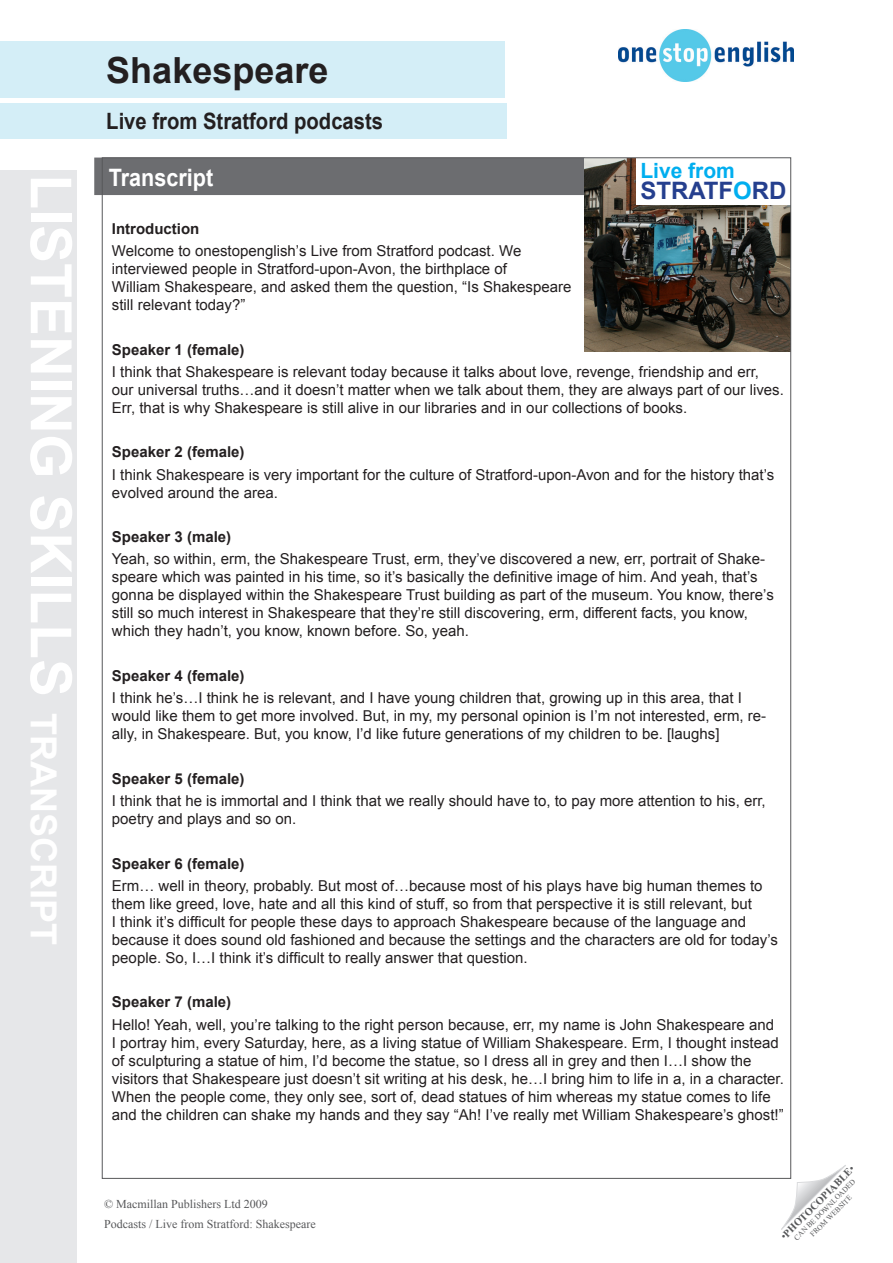
<style>
.page{position:relative;width:893px;height:1263px;background:#fff}
.page>*{position:absolute;margin:0;border:0;box-sizing:border-box;transform-origin:0 0}
.t1{font:700 57px "Arial";color:#fff}
.Title_in_blue_box{font:700 36px "Arial";color:#231f20}
.A_head{font:700 24px "Arial";color:#fff;scale:.9 1}
.t2{font:700 24px "Arial";color:#253f8e}
.Title_in_blue_box-2{font:700 22.5px "Arial";color:#231f20;scale:.9 1}
.t3{font:700 21px "Arial";color:#00aeef}
.t4{font:15px/18px "Arial";color:#231f20}
.t5{font:700 15px "Arial";color:#231f20}
.t6{font:12px "Times New Roman";color:#57585a}
.t7{font:700 10.5px "Times New Roman";color:#57585a}
.t8{font:7.5px/9px "Times New Roman";color:#57585a;text-align:center}
.s1{font-size:36px}
.s2{color:#00aeef}
.s3{font-weight:400}
</style>
<div class="page">
<img style="left:619px;top:30px;width:174px;height:51px">
<svg style="left:781px;top:1165px;width:65px;height:65px"></svg>
<div style="left:94px;top:158px;width:491px;height:37px;background:#6c6d70"></div>
<div style="left:0;top:41px;width:505px;height:57px;background:#d4eef7"></div>
<div style="left:0;top:103px;width:506px;height:35px;background:#d4eef7"></div>
<div style="left:0;top:170px;width:77px;height:1093px;background:#e6e7e9"></div>
<img style="left:585px;top:160px;width:204px;height:192px">
<div style="left:636px;top:158px;width:155px;height:47px;background:#fff"></div>
<p class="t1" style="left:89px;top:174px;width:772px;rotate:90deg">LISTENING SKILLS <span class="s1">TRANSCRIPT</span></p>
<p class="Title_in_blue_box" style="left:106px;top:46px;width:224px">Shakespeare</p>
<p class="Title_in_blue_box-2" style="left:106px;top:106px;width:309px">Live from Stratford podcasts</p>
<p class="A_head" style="left:109px;top:162px;width:118px">Transcript</p>
<p class="t3" style="left:640px;top:157px;width:96px">Live from</p>
<p class="t2" style="left:640px;top:174px;width:148px">STRATF<span class="s2">O</span>RD</p>
<p class="t5" style="left:112px;top:219px;width:89px">Introduction</p>
<p class="t4" style="left:112px;top:242px;width:461px">Welcome to onestopenglish’s Live from Stratford podcast. We interviewed people in Stratford-upon-Avon, the birthplace of<br>William Shakespeare, and asked them the question, “Is Shakespeare still relevant today?”</p>
<p class="t5" style="left:112px;top:339px;width:134px">Speaker 1 (female)</p>
<p class="t4" style="left:112px;top:363px;width:673px">I think that Shakespeare is relevant today because it talks about love, revenge, friendship and err, our universal truths…and it doesn’t matter when we talk about them, they are always part of our lives.<br>Err, that is why Shakespeare is still alive in our libraries and in our collections of books.</p>
<p class="t5" style="left:112px;top:442px;width:134px">Speaker 2 (female)</p>
<p class="t4" style="left:112px;top:466px;width:664px">I think Shakespeare is very important for the culture of Stratford-upon-Avon and for the history that’s evolved around the area.</p>
<p class="t5" style="left:112px;top:527px;width:121px">Speaker 3 (male)</p>
<p class="t4" style="left:112px;top:550px;width:663px">Yeah, so within, erm, the Shakespeare Trust, erm, they’ve discovered a new, err, portrait of Shake&shy;speare which was painted in his time, so it’s basically the definitive image of him. And yeah, that’s gonna be displayed within the Shakespeare Trust building as part of the museum. You know, there’s still so much interest in Shakespeare that they’re still discovering, erm, different facts, you know, which they hadn’t, you know, known before. So, yeah.</p>
<p class="t5" style="left:112px;top:666px;width:134px">Speaker 4 (female)</p>
<p class="t4" style="left:112px;top:689px;width:656px">I think he’s…I think he is relevant, and I have young children that, growing up in this area, that I would like them to get more involved. But, in my, my personal opinion is I’m not interested, erm, re&shy;ally, in Shakespeare. But, you know, I’d like future generations of my children to be. [laughs]</p>
<p class="t5" style="left:112px;top:768px;width:134px">Speaker 5 (female)</p>
<p class="t4" style="left:112px;top:792px;width:655px">I think that he is immortal and I think that we really should have to, to pay more attention to his, err, poetry and plays and so on.</p>
<p class="t5" style="left:112px;top:853px;width:134px">Speaker 6 (female)</p>
<p class="t4" style="left:112px;top:877px;width:668px">Erm… well in theory, probably. But most of…because most of his plays have big human themes to them like greed, love, hate and all this kind of stuff, so from that perspective it is still relevant, but<br>I think it’s difficult for people these days to approach Shakespeare because of the language and because it does sound old fashioned and because the settings and the characters are old for today’s people. So, I…I think it’s difficult to really answer that question.</p>
<p class="t5" style="left:112px;top:992px;width:121px">Speaker 7 (male)</p>
<p class="t4" style="left:112px;top:1015px;width:673px">Hello! Yeah, well, you’re talking to the right person because, err, my name is John Shakespeare and<br>I portray him, every Saturday, here, as a living statue of William Shakespeare. Erm, I thought instead of sculpturing a statue of him, I’d become the statue, so I dress all in grey and then I…I show the visitors that Shakespeare just doesn’t sit writing at his desk, he…I bring him to life in a, in a character.<br>When the people come, they only see, sort of, dead statues of him whereas my statue comes to life and the children can shake my hands and they say “Ah! I’ve really met William Shakespeare’s ghost!”</p>
<p class="t6" style="left:104px;top:1196px;width:165px">© Macmillan Publishers Ltd 2009</p>
<p class="t6" style="left:104px;top:1216px;width:213px">Podcasts / Live from Stratford: Shakespeare</p>
<p class="t7" style="left:777px;top:1233px;width:101px;rotate:-45deg"><span class="s3">•</span>PHOTOCOPIABLE<span class="s3">•</span></p>
<p class="t8" style="left:792px;top:1236px;width:85px;rotate:-45deg">CAN BE DOWNLOADED<br>FROM WEBSITE</p>
</div>
